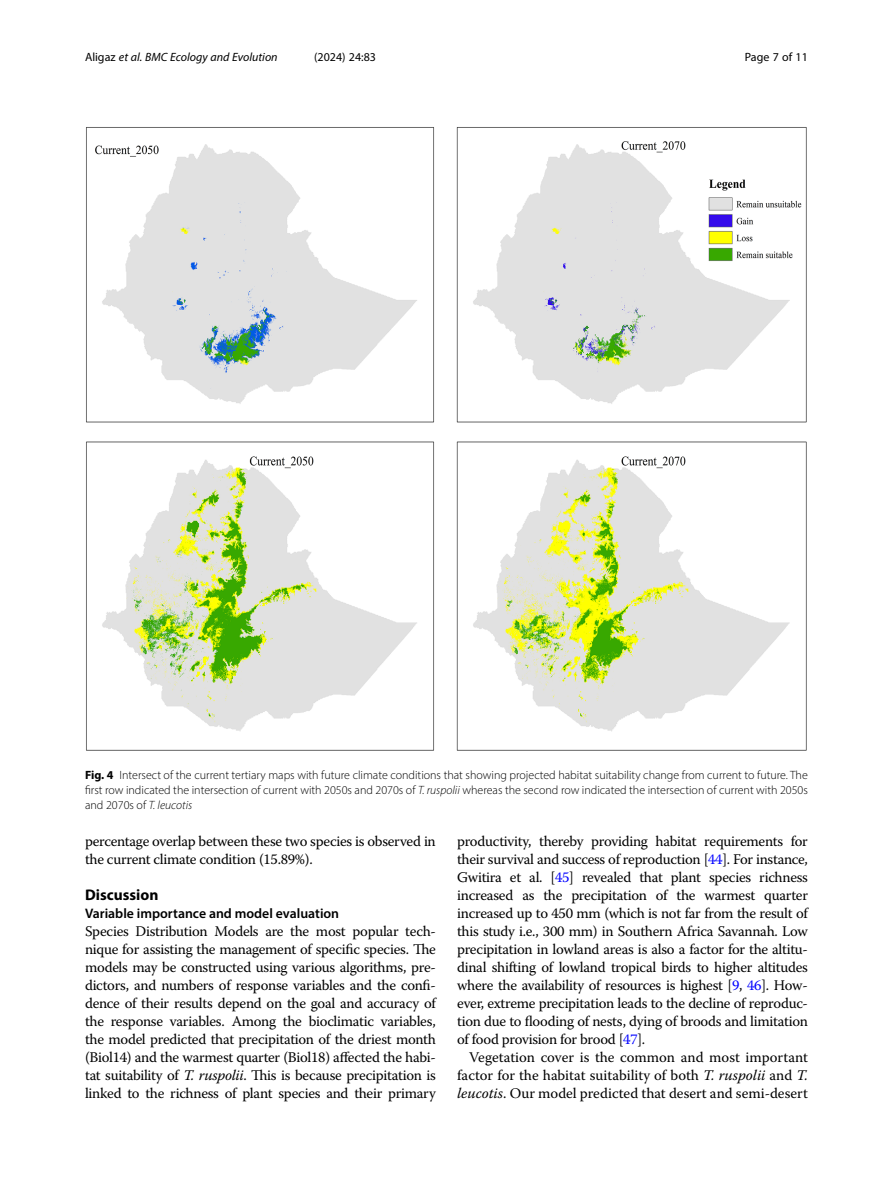
<style>
.page{position:relative;width:893px;height:1191px;background:#fff}
.page>*{position:absolute;margin:0;border:0;box-sizing:border-box;transform-origin:0 0}
.Head_1{font:700 15.45px "Myriad Pro";color:#000}
.Body_Text{font:14.7px/18px "Warnock Pro";letter-spacing:-.02em;color:#000;text-align:justify}
.Body_Text_Indent{font:14.7px/18px "Warnock Pro";letter-spacing:-.015em;color:#000}
.Head_2_After_1{font:600 13.8px "Myriad Pro";color:#000}
.Figure_Caption{font:300 12px/15px "Myriad Pro";color:#000;text-align:justify}
.t1{font:italic 12px "Myriad Pro";color:#000}
.t2{font:12px "Myriad Pro";color:#000}
.s1{font-style:normal}
.s2{font-weight:700}
.s3{font-style:italic}
.s4{color:#00f}
</style>
<div class="page">
<img style="left:86px;top:127px;width:721px;height:624px">
<p class="t1" style="left:85px;top:50px;width:194px"><span class="s1">Aligaz</span> et al. BMC Ecology and Evolution</p>
<p class="t2" style="left:314px;top:50px;width:63px">(2024) 24:83</p>
<p class="t2" style="left:745px;top:50px;width:65px">Page 7 of 11</p>
<p class="Figure_Caption" style="left:85px;top:767px;width:724px"><span class="s2">Fig. 4</span> Intersect of the current tertiary maps with future climate conditions that showing projected habitat suitability change from current to future. The first row indicated the intersection of current with 2050s and 2070s of <span class="s3">T. ruspolii</span> whereas the second row indicated the intersection of current with 2050s and 2070s of <span class="s3">T. leucotis</span></p>
<p class="Body_Text_Indent" style="left:85px;top:832px;width:352px">percentage overlap between these two species is observed in the current climate condition (15.89%).</p>
<p class="Head_1" style="left:85px;top:885px;width:75px">Discussion</p>
<p class="Head_2_After_1" style="left:85px;top:905px;width:256px">Variable importance and model evaluation</p>
<p class="Body_Text" style="left:85px;top:922px;width:352px">Species Distribution Models are the most popular tech&shy;nique for assisting the management of specific species. The models may be constructed using various algorithms, pre&shy;dictors, and numbers of response variables and the confi&shy;dence of their results depend on the goal and accuracy of the response variables. Among the bioclimatic variables, the model predicted that precipitation of the driest month (Biol14) and the warmest quarter (Biol18) affected the habi&shy;tat suitability of <span class="s3">T. ruspolii</span>. This is because precipitation is linked to the richness of plant species and their primary</p>
<p class="Body_Text" style="left:457px;top:832px;width:352px">productivity, thereby providing habitat requirements for their survival and success of reproduction [<span class="s4">44</span>]. For instance, Gwitira et al. [<span class="s4">45</span>] revealed that plant species richness increased as the precipitation of the warmest quarter increased up to 450 mm (which is not far from the result of this study i.e., 300 mm) in Southern Africa Savannah. Low precipitation in lowland areas is also a factor for the altitu&shy;dinal shifting of lowland tropical birds to higher altitudes where the availability of resources is highest [<span class="s4">9</span>, <span class="s4">46</span>]. How&shy;ever, extreme precipitation leads to the decline of reproduc&shy;tion due to flooding of nests, dying of broods and limitation of food provision for brood [<span class="s4">47</span>].</p>
<p class="Body_Text_Indent" style="left:457px;top:1048px;width:352px;text-align:justify;text-indent:12px">Vegetation cover is the common and most important factor for the habitat suitability of both <span class="s3">T. ruspolii</span> and <span class="s3">T. leucotis</span>. Our model predicted that desert and semi-desert</p>
</div>
